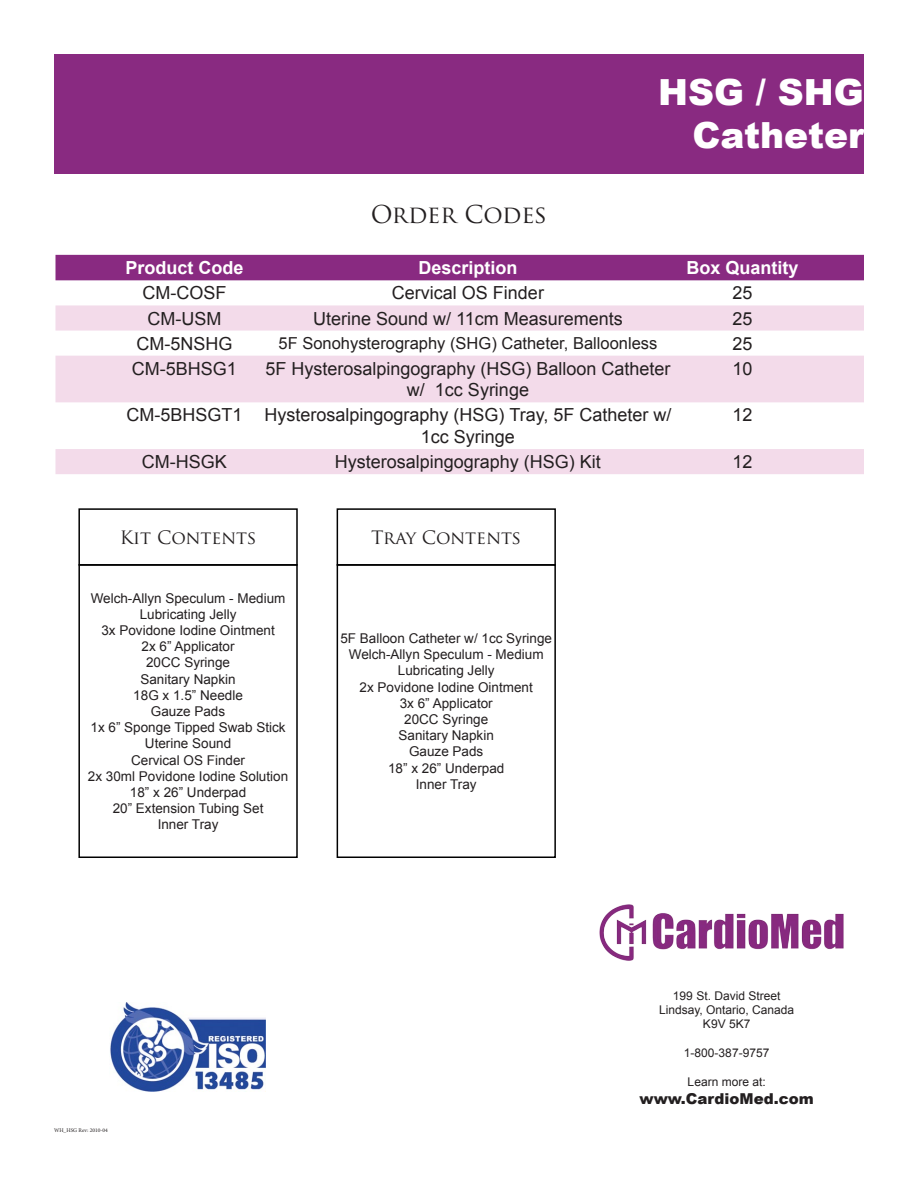
<style>
.page{position:relative;width:918px;height:1188px;background:#fff}
.page>*{position:absolute;margin:0;border:0;box-sizing:border-box;transform-origin:0 0}
.t1{font:900 36px/43.2px "Arial";color:#fff;text-align:right}
.t2{font:24px "Trajan Pro";letter-spacing:-.01em;color:#231f20}
.t3{font:18px/21.6px "Arial";color:#231f20;text-align:center}
.t4{font:700 18px "Arial";color:#fff}
.t5{font:18px "Trajan Pro";color:#231f20}
.t6{font:16.5px "Arial";color:#231f20}
.t7{font:900 15px "Arial";color:#231f20}
.t8{font:13.5px/16.2px "Arial";color:#231f20;text-align:center}
.t9{font:12px/14.4px "Arial";color:#231f20;text-align:center}
.t10{font:5.55px "Minion Pro";color:#231f20}
</style>
<div class="page">
<div style="left:54px;top:54px;width:810px;height:120px;background:#892a81"></div>
<div style="left:56px;top:255px;width:808px;height:25px;background:#892a81"></div>
<svg style="left:56px;top:305px;width:808px;height:26px;background:#f3dcea"></svg>
<svg style="left:56px;top:356px;width:808px;height:118px;fill:#f3dbea"></svg>
<img style="left:599px;top:904px;width:245px;height:57px">
<img style="left:110px;top:1003px;width:156px;height:89px">
<div style="left:78px;top:564px;width:220px;height:294px;border:2px solid #000"></div>
<div style="left:78px;top:508px;width:220px;height:58px;border:2px solid #000"></div>
<div style="left:337px;top:564px;width:219px;height:294px;border:2px solid #000"></div>
<div style="left:337px;top:508px;width:219px;height:58px;border:2px solid #000"></div>
<h2 class="t2" style="left:371px;top:199px;width:178px">Order Codes</h2>
<h1 class="t1" style="left:658px;top:70px;width:207px">HSG / SHG<br>Catheter</h1>
<h3 class="t4" style="left:125px;top:256px;width:120px">Product Code</h3>
<h3 class="t4" style="left:418px;top:256px;width:101px">Description</h3>
<h3 class="t4" style="left:686px;top:256px;width:114px">Box Quantity</h3>
<h3 class="t3" style="left:142px;top:283px;width:85px">CM-COSF</h3>
<h3 class="t3" style="left:392px;top:283px;width:154px">Cervical OS Finder</h3>
<h3 class="t3" style="left:732px;top:283px;width:22px">25</h3>
<h3 class="t3" style="left:147px;top:308px;width:75px">CM-USM</h3>
<h3 class="t3" style="left:313px;top:308px;width:311px">Uterine Sound w/ 11cm Measurements</h3>
<h3 class="t3" style="left:732px;top:308px;width:22px">25</h3>
<h3 class="t3" style="left:136px;top:333px;width:97px">CM-5NSHG</h3>
<p class="t6" style="left:279px;top:332px;width:380px">5F Sonohysterography (SHG) Catheter, Balloonless</p>
<h3 class="t3" style="left:732px;top:333px;width:22px">25</h3>
<h3 class="t3" style="left:132px;top:358px;width:107px">CM-5BHSG1</h3>
<h3 class="t3" style="left:265px;top:358px;width:407px">5F Hysterosalpingography (HSG) Balloon Catheter w/ 1cc Syringe</h3>
<h3 class="t3" style="left:732px;top:358px;width:22px">10</h3>
<h3 class="t3" style="left:421px;top:405px;width:252px;text-align:left;text-indent:-294px">CM-5BHSGT1 Hysterosalpingography (HSG) Tray, 5F Catheter w/<br>1cc Syringe</h3>
<h3 class="t3" style="left:732px;top:405px;width:22px">12</h3>
<h3 class="t3" style="left:142px;top:451px;width:86px">CM-HSGK</h3>
<h3 class="t3" style="left:335px;top:451px;width:268px">Hysterosalpingography (HSG) Kit</h3>
<h3 class="t3" style="left:732px;top:451px;width:22px">12</h3>
<h3 class="t5" style="left:120px;top:526px;width:138px">Kit Contents</h3>
<p class="t8" style="left:88px;top:590px;width:202px">Welch-Allyn Speculum - Medium<br>Lubricating Jelly<br>3x Povidone Iodine Ointment<br>2x 6” Applicator<br>20CC Syringe<br>Sanitary Napkin<br>18G x 1.5” Needle<br>Gauze Pads<br>1x 6” Sponge Tipped Swab Stick<br>Uterine Sound<br>Cervical OS Finder<br>2x 30ml Povidone Iodine Solution<br>18” x 26” Underpad<br>20” Extension Tubing Set<br>Inner Tray</p>
<h3 class="t5" style="left:371px;top:526px;width:152px">Tray Contents</h3>
<p class="t8" style="left:340px;top:630px;width:213px">5F Balloon Catheter w/ 1cc Syringe<br>Welch-Allyn Speculum - Medium<br>Lubricating Jelly<br>2x Povidone Iodine Ointment<br>3x 6” Applicator<br>20CC Syringe<br>Sanitary Napkin<br>Gauze Pads<br>18” x 26” Underpad<br>Inner Tray</p>
<p class="t10" style="left:54px;top:1127px;width:55px">WH_HSG Rev: 2010-04</p>
<p class="t9" style="left:659px;top:988px;width:137px">199 St. David Street<br>Lindsay, Ontario, Canada<br>K9V 5K7</p>
<p class="t9" style="left:684px;top:1046px;width:87px">1-800-387-9757</p>
<p class="t9" style="left:688px;top:1075px;width:80px">Learn more at:</p>
<p class="t7" style="left:640px;top:1088px;width:176px">www.CardioMed.com</p>
</div>
